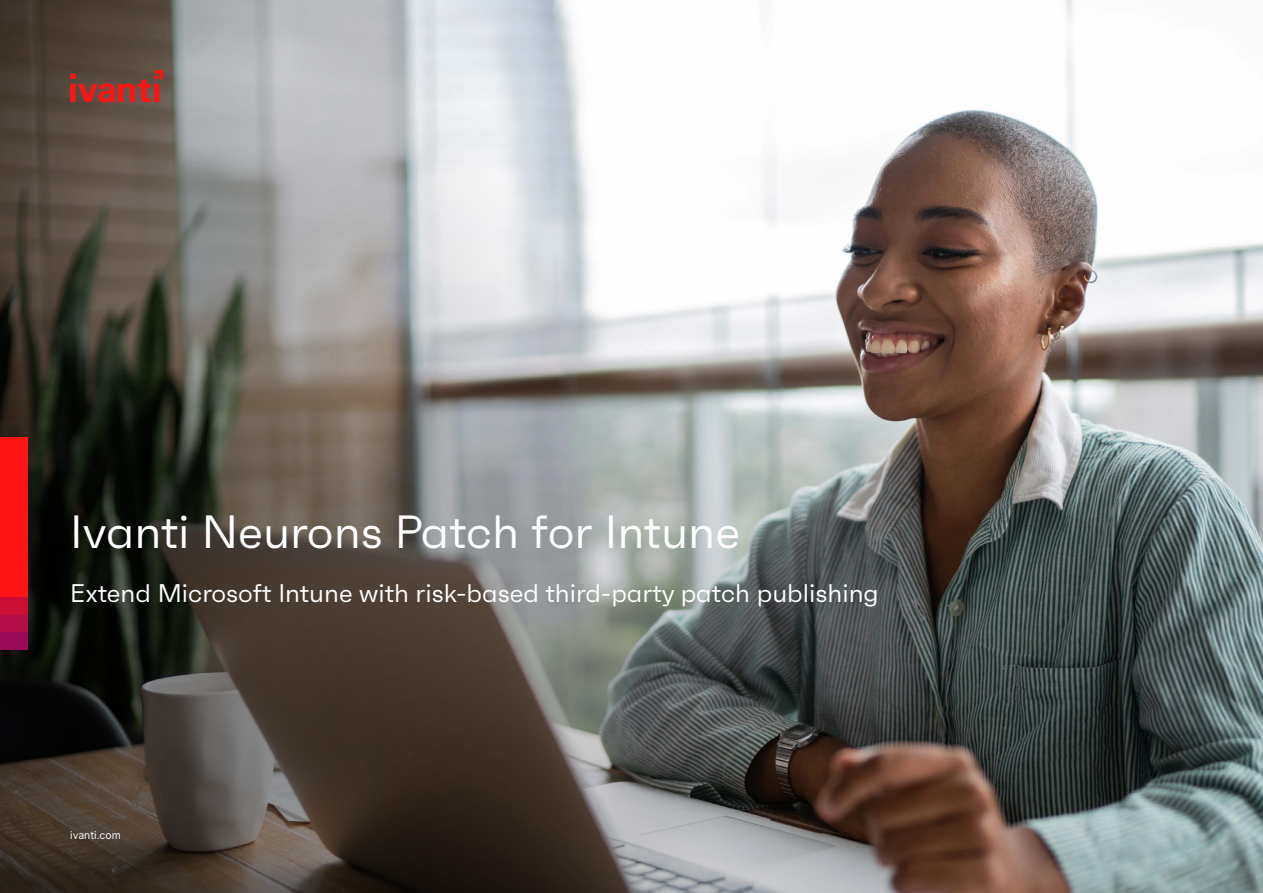
<style>
.page{position:relative;width:1263px;height:893px;background:#fff}
.page>*{position:absolute;margin:0;border:0;box-sizing:border-box;transform-origin:0 0}
.t1{font:46.5px "Faktum";color:#fff}
.t2{font:25.5px "Faktum";color:#fff}
.t3{font:10.5px "Inter";color:#fff}
</style>
<div class="page">
<img style="left:0;top:0;width:1263px;height:893px">
<div style="left:0;top:437px;width:27px;height:211px;background:#ff1515"></div>
<div style="left:0;top:632px;width:27px;height:17px;background:#990a57"></div>
<div style="left:0;top:615px;width:27px;height:17px;background:#b30d47"></div>
<div style="left:0;top:598px;width:27px;height:17px;background:#cc0f36"></div>
<svg style="left:70px;top:70px;width:93px;height:33px;background:#933a32"></svg>
<h1 class="t1" style="left:70px;top:503px;width:672px">Ivanti Neurons Patch for Intune</h1>
<p class="t2" style="left:70px;top:578px;width:810px">Extend Microsoft Intune with risk-based third-party patch publishing</p>
<p class="t3" style="left:70px;top:828px;width:52px">ivanti.com</p>
</div>
